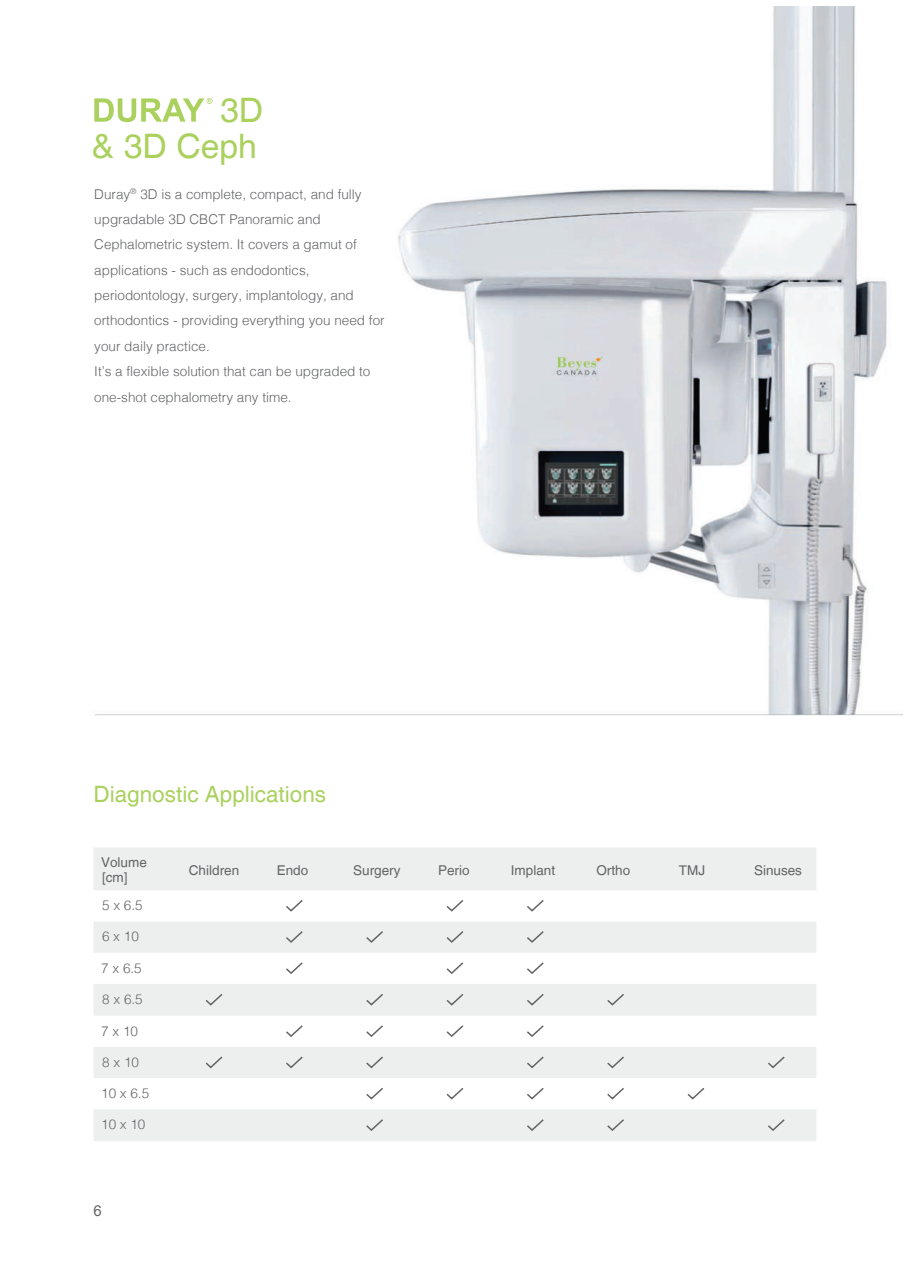
<style>
.page{position:relative;width:910px;height:1280px;background:#fff}
.page>*{position:absolute;margin:0;border:0;box-sizing:border-box;transform-origin:0 0}
.t1{font:33.75px/35.5px "Helvetica";color:#aad15e;text-align:right}
.t2{font:22.5px "Helvetica";color:#aad15e}
.t3{font:15px "Arial";color:#636566}
.t4{font:300 13.5px/25.3px "Helvetica LT";color:#636466}
.t5{font:13.5px/14.4px "Helvetica LT";color:#636466}
</style>
<div class="page">
<img style="left:94px;top:7px;width:809px;height:709px">
<svg style="left:94px;top:847px;width:722px;height:294px;fill:#edefee"></svg>
<svg style="left:284px;top:898px;width:20px;height:15px"></svg>
<svg style="left:445px;top:898px;width:20px;height:15px"></svg>
<svg style="left:525px;top:898px;width:20px;height:15px"></svg>
<svg style="left:284px;top:929px;width:20px;height:15px"></svg>
<svg style="left:365px;top:929px;width:20px;height:15px"></svg>
<svg style="left:445px;top:929px;width:20px;height:15px"></svg>
<svg style="left:525px;top:929px;width:20px;height:15px"></svg>
<svg style="left:284px;top:961px;width:20px;height:14px"></svg>
<svg style="left:445px;top:961px;width:20px;height:14px"></svg>
<svg style="left:525px;top:961px;width:20px;height:14px"></svg>
<svg style="left:204px;top:992px;width:20px;height:15px"></svg>
<svg style="left:365px;top:992px;width:20px;height:15px"></svg>
<svg style="left:445px;top:992px;width:20px;height:15px"></svg>
<svg style="left:525px;top:992px;width:20px;height:15px"></svg>
<svg style="left:606px;top:992px;width:20px;height:15px"></svg>
<svg style="left:284px;top:1024px;width:20px;height:14px"></svg>
<svg style="left:365px;top:1024px;width:20px;height:14px"></svg>
<svg style="left:445px;top:1024px;width:20px;height:14px"></svg>
<svg style="left:525px;top:1024px;width:20px;height:14px"></svg>
<svg style="left:204px;top:1055px;width:20px;height:14px"></svg>
<svg style="left:284px;top:1055px;width:20px;height:14px"></svg>
<svg style="left:365px;top:1055px;width:20px;height:14px"></svg>
<svg style="left:525px;top:1055px;width:20px;height:14px"></svg>
<svg style="left:606px;top:1055px;width:20px;height:14px"></svg>
<svg style="left:766px;top:1055px;width:20px;height:14px"></svg>
<svg style="left:365px;top:1086px;width:20px;height:14px"></svg>
<svg style="left:445px;top:1086px;width:20px;height:14px"></svg>
<svg style="left:525px;top:1086px;width:20px;height:14px"></svg>
<svg style="left:606px;top:1086px;width:20px;height:14px"></svg>
<svg style="left:686px;top:1086px;width:20px;height:14px"></svg>
<svg style="left:365px;top:1118px;width:20px;height:14px"></svg>
<svg style="left:525px;top:1118px;width:20px;height:14px"></svg>
<svg style="left:606px;top:1118px;width:20px;height:14px"></svg>
<svg style="left:766px;top:1118px;width:20px;height:14px"></svg>
<svg style="left:94px;top:98px;width:118px;height:24px"></svg>
<h1 class="t1" style="left:92px;top:94px;width:173px">3D<br>&amp; 3D Ceph</h1>
<p class="t4" style="left:94px;top:181px;width:292px">Duray<sup>®</sup> 3D is a complete, compact, and fully upgradable 3D CBCT Panoramic and Cephalometric system. It covers a gamut of applications - such as endodontics, periodontology, surgery, implantology, and orthodontics - providing everything you need for your daily practice.<br>It’s a flexible solution that can be upgraded to one-shot cephalometry any time.</p>
<h2 class="t2" style="left:94px;top:781px;width:234px">Diagnostic Applications</h2>
<p class="t5" style="left:101px;top:855px;width:47px">Volume [cm]</p>
<p class="t5" style="left:189px;top:862px;width:52px">Children</p>
<p class="t5" style="left:277px;top:862px;width:33px">Endo</p>
<p class="t5" style="left:353px;top:862px;width:49px">Surgery</p>
<p class="t5" style="left:438px;top:862px;width:33px">Perio</p>
<p class="t5" style="left:511px;top:862px;width:46px">Implant</p>
<p class="t5" style="left:596px;top:862px;width:35px">Ortho</p>
<p class="t5" style="left:679px;top:862px;width:28px">TMJ</p>
<p class="t5" style="left:754px;top:862px;width:50px">Sinuses</p>
<p class="t4" style="left:102px;top:892px;width:42px">5 x 6.5</p>
<p class="t4" style="left:102px;top:924px;width:38px">6 x 10</p>
<p class="t4" style="left:101px;top:955px;width:42px">7 x 6.5</p>
<p class="t4" style="left:102px;top:986px;width:42px">8 x 6.5</p>
<p class="t4" style="left:101px;top:1018px;width:38px">7 x 10</p>
<p class="t4" style="left:102px;top:1049px;width:38px">8 x 10</p>
<p class="t4" style="left:101px;top:1080px;width:50px">10 x 6.5</p>
<p class="t4" style="left:101px;top:1112px;width:46px">10 x 10</p>
<p class="t3" style="left:94px;top:1200px;width:10px">6</p>
</div>
